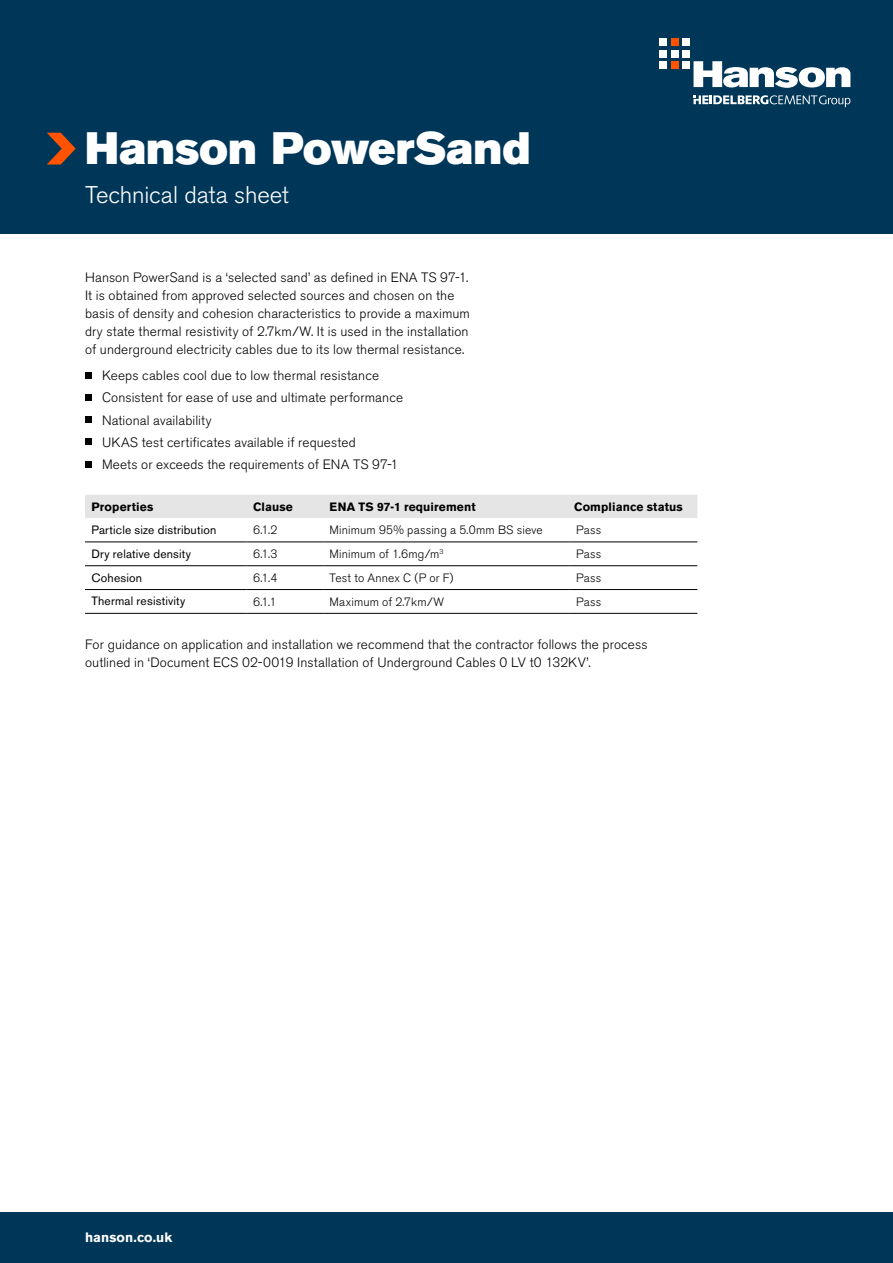
<style>
.page{position:relative;width:893px;height:1263px;background:#fff}
.page>*{position:absolute;margin:0;border:0;box-sizing:border-box;transform-origin:0 0}
.t1{font:45px "Akzidenz Grotesk BE Super";letter-spacing:-.005em;color:#fff}
.t2{font:300 24px "Akzidenz Grotesk BE";letter-spacing:-.005em;color:#fff}
.t3{font:300 13.5px/18px "Akzidenz Grotesk BE";letter-spacing:.01em;color:#000}
.t4{font:700 13.5px "Akzidenz Grotesk BE";letter-spacing:.005em;color:#fff}
.t5{font:300 12px "Akzidenz Grotesk BE";letter-spacing:.01em;color:#000}
.t6{font:12px "Akzidenz Grotesk BE";letter-spacing:.02em;color:#000}
.t7{font:700 12px "Akzidenz Grotesk BE";letter-spacing:.015em;color:#000}
</style>
<div class="page">
<div style="left:0;top:0;width:893px;height:234px;background:#003658"></div>
<div style="left:0;top:1212px;width:893px;height:51px;background:#003658"></div>
<svg style="left:47px;top:133px;width:29px;height:32px"></svg>
<div style="left:671px;top:38px;width:7px;height:8px;background:#ff5300"></div>
<div style="left:671px;top:61px;width:7px;height:8px;background:#ff5300"></div>
<svg style="left:693px;top:61px;width:157px;height:27px"></svg>
<div style="left:682px;top:38px;width:8px;height:8px;background:#fff"></div>
<div style="left:682px;top:50px;width:8px;height:8px;background:#fff"></div>
<div style="left:682px;top:61px;width:8px;height:8px;background:#fff"></div>
<div style="left:671px;top:50px;width:7px;height:8px;background:#fff"></div>
<div style="left:659px;top:38px;width:8px;height:8px;background:#fff"></div>
<div style="left:659px;top:50px;width:8px;height:8px;background:#fff"></div>
<div style="left:659px;top:61px;width:8px;height:8px;background:#fff"></div>
<svg style="left:693px;top:95px;width:157px;height:12px"></svg>
<div style="left:85px;top:372px;width:7px;height:7px;background:#000"></div>
<div style="left:85px;top:394px;width:7px;height:7px;background:#000"></div>
<div style="left:85px;top:416px;width:7px;height:7px;background:#000"></div>
<div style="left:85px;top:438px;width:7px;height:7px;background:#000"></div>
<div style="left:85px;top:461px;width:7px;height:7px;background:#000"></div>
<div style="left:85px;top:495px;width:612px;height:23px;background:#e5e5e5"></div>
<hr style="left:85px;top:542px;width:162px;height:1px;background:#000">
<hr style="left:247px;top:542px;width:76px;height:1px;background:#000">
<hr style="left:323px;top:542px;width:247px;height:1px;background:#000">
<hr style="left:570px;top:542px;width:127px;height:1px;background:#000">
<hr style="left:85px;top:589px;width:162px;height:1px;background:#000">
<hr style="left:247px;top:589px;width:76px;height:1px;background:#000">
<hr style="left:323px;top:589px;width:247px;height:1px;background:#000">
<hr style="left:570px;top:589px;width:127px;height:1px;background:#000">
<hr style="left:85px;top:613px;width:162px;height:1px;background:#000">
<hr style="left:247px;top:613px;width:76px;height:1px;background:#000">
<hr style="left:323px;top:613px;width:247px;height:1px;background:#000">
<hr style="left:570px;top:613px;width:127px;height:1px;background:#000">
<hr style="left:85px;top:565px;width:162px;height:1px;background:#000">
<hr style="left:247px;top:565px;width:76px;height:1px;background:#000">
<hr style="left:323px;top:565px;width:247px;height:1px;background:#000">
<hr style="left:570px;top:565px;width:127px;height:1px;background:#000">
<h1 class="t1" style="left:85px;top:123px;width:447px">Hanson PowerSand</h1>
<h2 class="t2" style="left:85px;top:181px;width:205px">Technical data sheet</h2>
<p class="t3" style="left:85px;top:268px;width:386px">Hanson PowerSand is a ‘selected sand’ as defined in ENA TS 97-1.<br>It is obtained from approved selected sources and chosen on the basis of density and cohesion characteristics to provide a maximum dry state thermal resistivity of 2.7km/W. It is used in the installation of underground electricity cables due to its low thermal resistance.</p>
<p class="t3" style="left:102px;top:365px;width:302px;line-height:22.2px">Keeps cables cool due to low thermal resistance Consistent for ease of use and ultimate performance National availability<br>UKAS test certificates available if requested<br>Meets or exceeds the requirements of ENA TS 97-1</p>
<p class="t7" style="left:91px;top:499px;width:64px">Properties</p>
<p class="t7" style="left:253px;top:499px;width:41px">Clause</p>
<p class="t7" style="left:330px;top:499px;width:148px">ENA TS 97-1 requirement</p>
<p class="t7" style="left:574px;top:499px;width:110px">Compliance status</p>
<p class="t6" style="left:91px;top:523px;width:126px">Particle size distribution</p>
<p class="t5" style="left:253px;top:524px;width:26px">6.1.2</p>
<p class="t5" style="left:330px;top:524px;width:215px">Minimum 95% passing a 5.0mm BS sieve</p>
<p class="t5" style="left:576px;top:524px;width:27px">Pass</p>
<p class="t6" style="left:91px;top:546px;width:101px">Dry relative density</p>
<p class="t5" style="left:253px;top:547px;width:26px">6.1.3</p>
<p class="t5" style="left:330px;top:547px;width:116px">Minimum of 1.6mg/m<sup>3</sup></p>
<p class="t5" style="left:576px;top:547px;width:27px">Pass</p>
<p class="t6" style="left:91px;top:570px;width:52px">Cohesion</p>
<p class="t5" style="left:253px;top:571px;width:26px">6.1.4</p>
<p class="t5" style="left:330px;top:571px;width:126px">Test to Annex C (P or F)</p>
<p class="t5" style="left:576px;top:571px;width:27px">Pass</p>
<p class="t6" style="left:91px;top:594px;width:95px">Thermal resistivity</p>
<p class="t5" style="left:253px;top:595px;width:25px">6.1.1</p>
<p class="t5" style="left:330px;top:595px;width:116px">Maximum of 2.7km/W</p>
<p class="t5" style="left:576px;top:595px;width:27px">Pass</p>
<p class="t3" style="left:85px;top:635px;width:564px">For guidance on application and installation we recommend that the contractor follows the process outlined in ‘Document ECS 02-0019 Installation of Underground Cables 0 LV t0 132KV’.</p>
<p class="t4" style="left:85px;top:1230px;width:89px">hanson.co.uk</p>
</div>
